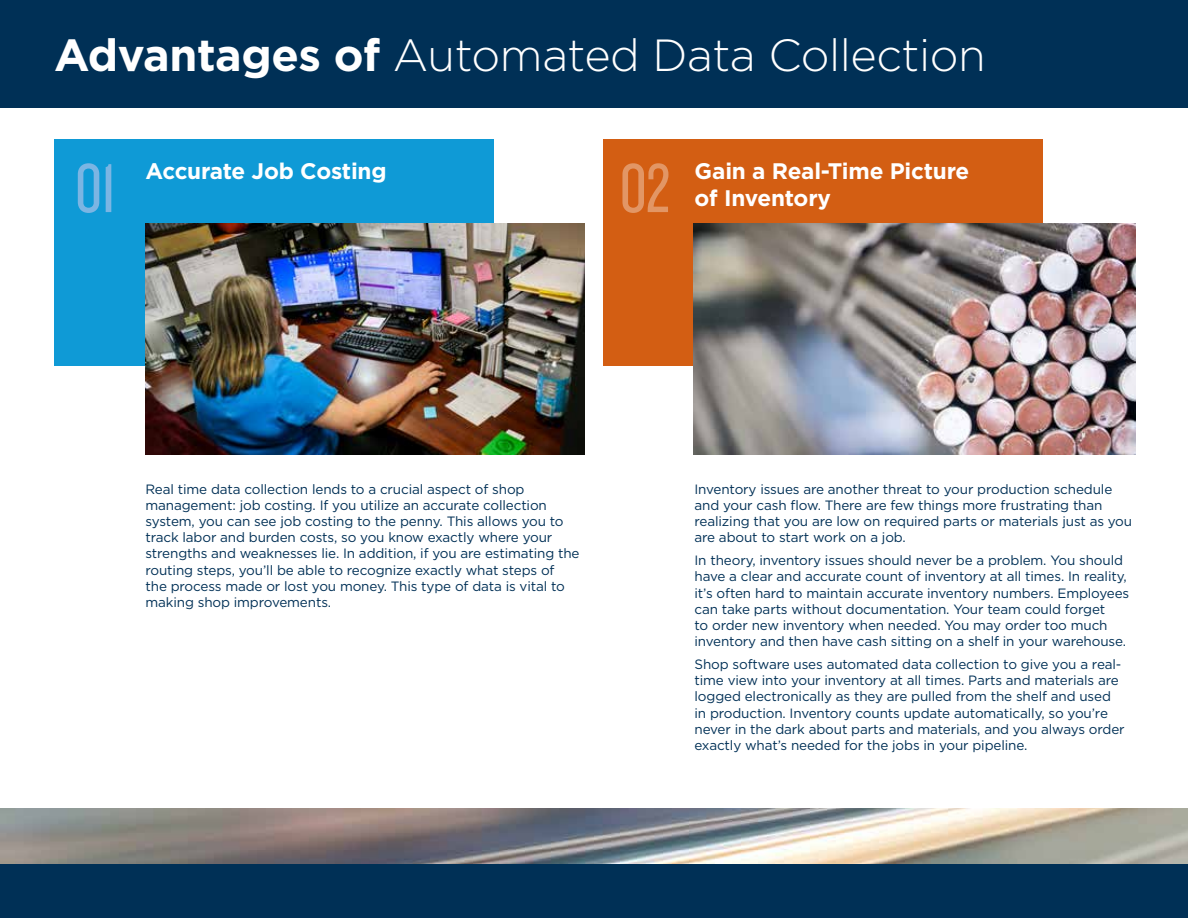
<style>
.page{position:relative;width:1188px;height:918px;background:#fff}
.page>*{position:absolute;margin:0;border:0;box-sizing:border-box;transform-origin:0 0}
.t1{font:72px "Knockout 28 Junior Feathrwt";color:#7bb5e3}
.t2{font:72px "Knockout 28 Junior Feathrwt";color:#e29665}
.t3{font:300 45px "Gotham";letter-spacing:-.01em;color:#fff}
.t4{font:700 22.5px "Gotham";letter-spacing:-.01em;color:#fff}
.t5{font:13.5px/16.2px "Gotham";letter-spacing:-.01em;color:#003056}
.s1{font-weight:700}
</style>
<div class="page">
<img style="left:0;top:809px;width:1188px;height:55px">
<div style="left:54px;top:140px;width:440px;height:226px;background:#0f9ad6"></div>
<div style="left:603px;top:140px;width:439px;height:226px;background:#d35e13"></div>
<div style="left:0;top:0;width:1188px;height:108px;background:#003056"></div>
<div style="left:0;top:864px;width:1188px;height:54px;background:#003056"></div>
<img style="left:146px;top:224px;width:439px;height:231px">
<img style="left:693px;top:224px;width:442px;height:231px">
<h2 class="t3" style="left:54px;top:26px;width:933px"><span class="s1">Advantages of</span> Automated Data Collection</h2>
<h3 class="t4" style="left:145px;top:156px;width:243px">Accurate Job Costing</h3>
<h3 class="t4" style="left:695px;top:156px;width:276px">Gain a Real-Time Picture</h3>
<h1 class="t1" style="left:75px;top:144px;width:42px">01</h1>
<h1 class="t2" style="left:620px;top:144px;width:52px">02</h1>
<h3 class="t4" style="left:695px;top:183px;width:138px">of Inventory</h3>
<p class="t5" style="left:146px;top:480px;width:436px">Real time data collection lends to a crucial aspect of shop management: job costing. If you utilize an accurate collection system, you can see job costing to the penny. This allows you to track labor and burden costs, so you know exactly where your strengths and weaknesses lie. In addition, if you are estimating the routing steps, you’ll be able to recognize exactly what steps of<br>the process made or lost you money. This type of data is vital to making shop improvements.</p>
<p class="t5" style="left:695px;top:480px;width:439px">Inventory issues are another threat to your production schedule and your cash flow. There are few things more frustrating than realizing that you are low on required parts or materials just as you are about to start work on a job.</p>
<p class="t5" style="left:695px;top:552px;width:436px">In theory, inventory issues should never be a problem. You should have a clear and accurate count of inventory at all times. In reality, it’s often hard to maintain accurate inventory numbers. Employees can take parts without documentation. Your team could forget<br>to order new inventory when needed. You may order too much inventory and then have cash sitting on a shelf in your warehouse.</p>
<p class="t5" style="left:695px;top:656px;width:432px">Shop software uses automated data collection to give you a real&shy;time view into your inventory at all times. Parts and materials are logged electronically as they are pulled from the shelf and used in production. Inventory counts update automatically, so you’re never in the dark about parts and materials, and you always order exactly what’s needed for the jobs in your pipeline.</p>
</div>
